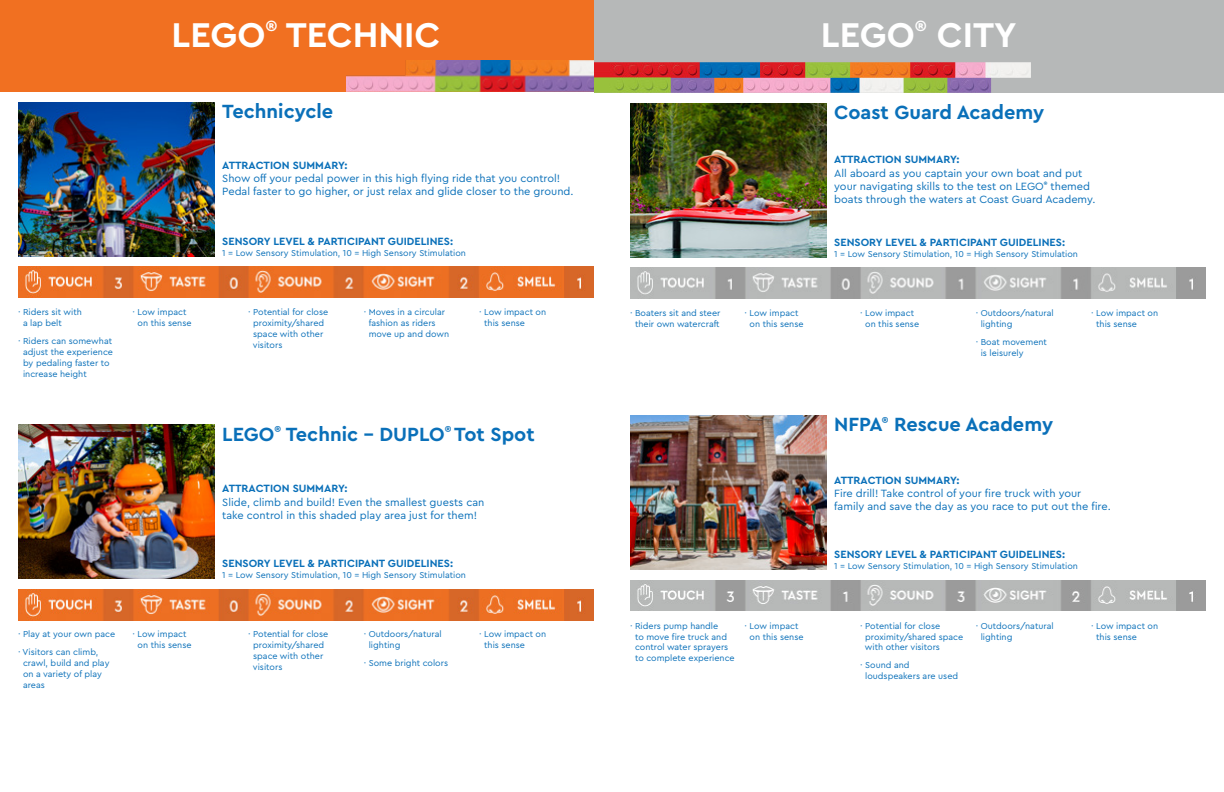
<style>
.page{position:relative;width:1224px;height:792px;background:#fff}
.page>*{position:absolute;margin:0;border:0;box-sizing:border-box;transform-origin:0 0}
.t1{font:700 36px "Cera Pro";color:#fff}
.t2{font:700 20px "Cera Pro";color:#0a70b9}
.t3{font:11px "Cera Pro";color:#0a70b9}
.t4{font:700 11px "Cera Pro";color:#0a70b9}
.t5{font:9px/10.8px "Cera Pro";color:#0a70b9}
</style>
<div class="page">
<img style="left:18px;top:590px;width:576px;height:30px">
<img style="left:18px;top:267px;width:576px;height:30px">
<div style="left:0;top:0;width:630px;height:91px;background:#f17021"></div>
<img style="left:18px;top:102px;width:197px;height:154px">
<img style="left:347px;top:61px;width:247px;height:30px">
<img style="left:18px;top:425px;width:197px;height:153px">
<img style="left:630px;top:580px;width:576px;height:31px">
<div style="left:594px;top:0;width:630px;height:92px;background:#b6b8b8"></div>
<img style="left:594px;top:62px;width:437px;height:30px">
<img style="left:630px;top:415px;width:197px;height:154px">
<img style="left:630px;top:268px;width:576px;height:30px">
<img style="left:630px;top:103px;width:197px;height:154px">
<p class="t1" style="left:172px;top:11px;width:270px">LEGO<sup>®</sup> TECHNIC</p>
<p class="t5" style="left:18px;top:307px;width:65px">· Riders sit with</p>
<p class="t5" style="left:23px;top:317px;width:40px">a lap belt</p>
<p class="t5" style="left:23px;top:335px;width:91px;text-indent:-5px">· Riders can somewhat adjust the experience by pedaling faster to increase height</p>
<p class="t5" style="left:133px;top:307px;width:55px">· Low impact</p>
<p class="t5" style="left:138px;top:317px;width:55px">on this sense</p>
<p class="t5" style="left:18px;top:629px;width:99px">· Play at your own pace</p>
<p class="t5" style="left:23px;top:647px;width:88px;text-indent:-5px">· Visitors can climb, crawl, build and play</p>
<p class="t5" style="left:23px;top:668px;width:80px">on a variety of play areas</p>
<p class="t5" style="left:133px;top:629px;width:55px">· Low impact</p>
<p class="t5" style="left:138px;top:639px;width:55px">on this sense</p>
<p class="t2" style="left:222px;top:98px;width:113px">Technicycle</p>
<p class="t4" style="left:222px;top:158px;width:127px">ATTRACTION SUMMARY:</p>
<p class="t3" style="left:222px;top:171px;width:339px">Show off your pedal power in this high flying ride that you control!</p>
<p class="t3" style="left:222px;top:184px;width:353px">Pedal faster to go higher, or just relax and glide closer to the ground.</p>
<p class="t4" style="left:222px;top:234px;width:232px">SENSORY LEVEL &amp; PARTICIPANT GUIDELINES:</p>
<p class="t5" style="left:222px;top:247px;width:245px">1 = Low Sensory Stimulation, 10 = High Sensory Stimulation</p>
<p class="t5" style="left:248px;top:307px;width:82px">· Potential for close</p>
<p class="t5" style="left:253px;top:317px;width:72px">proximity/shared</p>
<p class="t5" style="left:253px;top:328px;width:72px">space with other</p>
<p class="t5" style="left:253px;top:339px;width:31px">visitors</p>
<p class="t5" style="left:364px;top:307px;width:83px">· Moves in a circular</p>
<p class="t5" style="left:369px;top:317px;width:68px">fashion as riders</p>
<p class="t5" style="left:369px;top:328px;width:82px">move up and down</p>
<p class="t5" style="left:479px;top:307px;width:69px">· Low impact on</p>
<p class="t5" style="left:484px;top:317px;width:42px">this sense</p>
<p class="t2" style="left:222px;top:421px;width:314px">LEGO<sup>®</sup> Technic - DUPLO<sup>®</sup> Tot Spot</p>
<p class="t4" style="left:222px;top:481px;width:127px">ATTRACTION SUMMARY:</p>
<p class="t3" style="left:222px;top:495px;width:264px">Slide, climb and build! Even the smallest guests can</p>
<p class="t3" style="left:222px;top:508px;width:256px">take control in this shaded play area just for them!</p>
<p class="t4" style="left:222px;top:556px;width:232px">SENSORY LEVEL &amp; PARTICIPANT GUIDELINES:</p>
<p class="t5" style="left:222px;top:569px;width:245px">1 = Low Sensory Stimulation, 10 = High Sensory Stimulation</p>
<p class="t5" style="left:248px;top:629px;width:82px">· Potential for close</p>
<p class="t5" style="left:253px;top:639px;width:72px">proximity/shared</p>
<p class="t5" style="left:253px;top:650px;width:72px">space with other</p>
<p class="t5" style="left:253px;top:661px;width:31px">visitors</p>
<p class="t5" style="left:369px;top:629px;width:74px;text-indent:-5px">· Outdoors/natural lighting</p>
<p class="t5" style="left:364px;top:657px;width:86px">· Some bright colors</p>
<p class="t5" style="left:479px;top:629px;width:69px">· Low impact on</p>
<p class="t5" style="left:484px;top:639px;width:42px">this sense</p>
<p class="t1" style="left:821px;top:11px;width:197px">LEGO<sup>®</sup> CITY</p>
<p class="t5" style="left:630px;top:308px;width:92px;text-align:center">· Boaters sit and steer their own watercraft</p>
<p class="t5" style="left:745px;top:308px;width:55px">· Low impact</p>
<p class="t5" style="left:750px;top:318px;width:55px">on this sense</p>
<p class="t2" style="left:834px;top:99px;width:212px">Coast Guard Academy</p>
<p class="t4" style="left:834px;top:152px;width:127px">ATTRACTION SUMMARY:</p>
<p class="t3" style="left:834px;top:166px;width:250px">All aboard as you captain your own boat and put</p>
<p class="t3" style="left:834px;top:179px;width:257px">your navigating skills to the test on LEGO<sup>®</sup> themed</p>
<p class="t3" style="left:834px;top:192px;width:263px">boats through the waters at Coast Guard Academy.</p>
<p class="t4" style="left:834px;top:235px;width:232px">SENSORY LEVEL &amp; PARTICIPANT GUIDELINES:</p>
<p class="t5" style="left:834px;top:248px;width:245px">1 = Low Sensory Stimulation, 10 = High Sensory Stimulation</p>
<p class="t5" style="left:860px;top:308px;width:55px">· Low impact</p>
<p class="t5" style="left:865px;top:318px;width:55px">on this sense</p>
<p class="t5" style="left:981px;top:308px;width:74px;text-indent:-5px">· Outdoors/natural lighting</p>
<p class="t5" style="left:976px;top:336px;width:73px">· Boat movement</p>
<p class="t5" style="left:981px;top:347px;width:44px">is leisurely</p>
<p class="t2" style="left:834px;top:411px;width:221px">NFPA<sup>®</sup> Rescue Academy</p>
<p class="t5" style="left:1091px;top:308px;width:69px">· Low impact on</p>
<p class="t5" style="left:1096px;top:318px;width:42px">this sense</p>
<p class="t4" style="left:834px;top:473px;width:127px">ATTRACTION SUMMARY:</p>
<p class="t3" style="left:834px;top:486px;width:248px">Fire drill! Take control of your fire truck with your</p>
<p class="t3" style="left:834px;top:499px;width:278px">family and save the day as you race to put out the fire.</p>
<p class="t4" style="left:834px;top:547px;width:232px">SENSORY LEVEL &amp; PARTICIPANT GUIDELINES:</p>
<p class="t5" style="left:834px;top:560px;width:245px">1 = Low Sensory Stimulation, 10 = High Sensory Stimulation</p>
<p class="t5" style="left:635px;top:620px;width:95px;text-indent:-5px">· Riders pump handle to move fire truck and control water sprayers</p>
<p class="t5" style="left:635px;top:652px;width:101px">to complete experience</p>
<p class="t5" style="left:745px;top:620px;width:55px">· Low impact</p>
<p class="t5" style="left:750px;top:631px;width:55px">on this sense</p>
<p class="t5" style="left:865px;top:620px;width:100px;text-indent:-5px">· Potential for close proximity/shared space with other visitors</p>
<p class="t5" style="left:860px;top:660px;width:51px">· Sound and</p>
<p class="t5" style="left:865px;top:670px;width:95px">loudspeakers are used</p>
<p class="t5" style="left:981px;top:620px;width:74px;text-indent:-5px">· Outdoors/natural lighting</p>
<p class="t5" style="left:1091px;top:620px;width:69px">· Low impact on</p>
<p class="t5" style="left:1096px;top:631px;width:42px">this sense</p>
</div>
